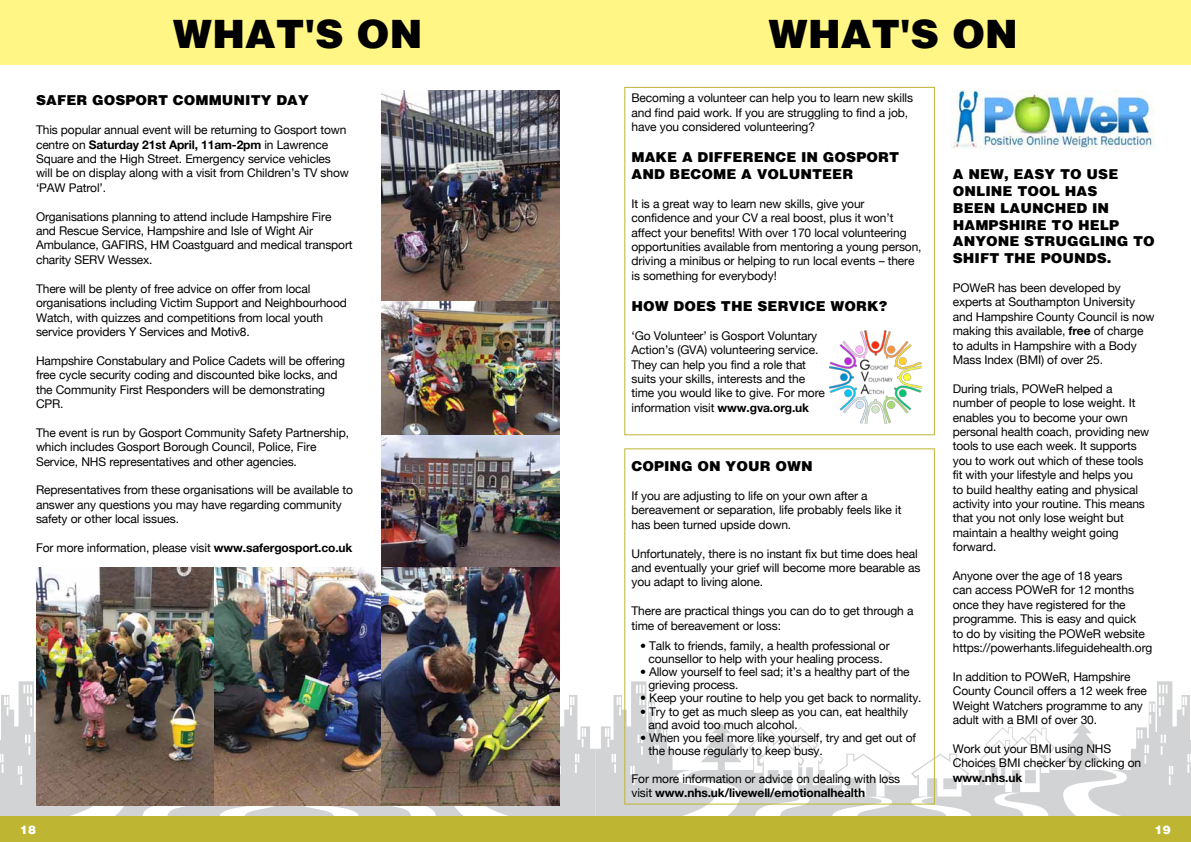
<style>
.page{position:relative;width:1191px;height:842px;background:#fff}
.page>*{position:absolute;margin:0;border:0;box-sizing:border-box;transform-origin:0 0}
.t1{font:900 40px "Helvetica";letter-spacing:-.01em;color:#000}
.t2{font:900 14px/16.8px "Helvetica";color:#000}
.t3{font:12px/14.4px "Helvetica Neue";letter-spacing:-.01em;color:#000}
.t4{font:700 12px "Helvetica Neue";color:#000}
.t5{font:900 12px "Helvetica";color:#fff}
.s1{font-weight:700}
</style>
<div class="page">
<svg style="left:0;top:681px;width:595px;height:135px;fill:#d1d3d4"></svg>
<svg style="left:595px;top:681px;width:596px;height:135px"></svg>
<div style="left:0;top:816px;width:1191px;height:26px;background:#beb632"></div>
<div style="left:0;top:0;width:1191px;height:64px;background:#fff685"></div>
<img style="left:214px;top:568px;width:167px;height:238px">
<img style="left:381px;top:91px;width:178px;height:211px">
<img style="left:36px;top:568px;width:178px;height:238px">
<img style="left:381px;top:302px;width:178px;height:504px">
<img style="left:951px;top:91px;width:204px;height:58px">
<img style="left:829px;top:331px;width:93px;height:92px">
<div style="left:624px;top:87px;width:311px;height:348px;border:1px solid #beb632"></div>
<div style="left:624px;top:448px;width:311px;height:356px;border:1px solid #beb632"></div>
<h1 class="t1" style="left:173px;top:10px;width:252px">WHAT'S ON</h1>
<h1 class="t1" style="left:768px;top:10px;width:252px">WHAT'S ON</h1>
<p class="t2" style="left:36px;top:92px;width:274px">SAFER GOSPORT COMMUNITY DAY</p>
<p class="t3" style="left:36px;top:123px;width:314px">This popular annual event will be returning to Gosport town centre on <span class="s1">Saturday 21st April, 11am-2pm</span> in Lawrence Square and the High Street. Emergency service vehicles will be on display along with a visit from Children’s TV show ‘PAW Patrol’.</p>
<p class="t3" style="left:36px;top:209px;width:318px">Organisations planning to attend include Hampshire Fire and Rescue Service, Hampshire and Isle of Wight Air Ambulance, GAFIRS, HM Coastguard and medical transport charity SERV Wessex.</p>
<p class="t3" style="left:36px;top:281px;width:312px">There will be plenty of free advice on offer from local organisations including Victim Support and Neighbourhood Watch, with quizzes and competitions from local youth service providers Y Services and Motiv8.</p>
<p class="t3" style="left:36px;top:353px;width:311px">Hampshire Constabulary and Police Cadets will be offering free cycle security coding and discounted bike locks, and the Community First Responders will be demonstrating CPR.</p>
<p class="t3" style="left:36px;top:425px;width:314px">The event is run by Gosport Community Safety Partnership, which includes Gosport Borough Council, Police, Fire<br>Service, NHS representatives and other agencies.</p>
<p class="t3" style="left:36px;top:483px;width:318px">Representatives from these organisations will be available to answer any questions you may have regarding community safety or other local issues.</p>
<p class="t3" style="left:36px;top:540px;width:318px">For more information, please visit <span class="s1">www.safergosport.co.uk</span></p>
<p class="t3" style="left:631px;top:91px;width:283px">Becoming a volunteer can help you to learn new skills and find paid work. If you are struggling to find a job, have you considered volunteering?</p>
<p class="t2" style="left:631px;top:149px;width:269px">MAKE A DIFFERENCE IN GOSPORT<br>AND BECOME A VOLUNTEER</p>
<p class="t3" style="left:631px;top:196px;width:292px">It is a great way to learn new skills, give your confidence and your CV a real boost, plus it won’t affect your benefits! With over 170 local volunteering opportunities available from mentoring a young person, driving a minibus or helping to run local events – there is something for everybody!</p>
<p class="t2" style="left:631px;top:298px;width:257px">HOW DOES THE SERVICE WORK?</p>
<p class="t3" style="left:631px;top:328px;width:195px">‘Go Volunteer’ is Gosport Voluntary Action’s (GVA) volunteering service.<br>They can help you find a role that suits your skills, interests and the time you would like to give. For more information visit <span class="s1">www.gva.org.uk</span></p>
<p class="t2" style="left:631px;top:458px;width:183px">COPING ON YOUR OWN</p>
<p class="t3" style="left:631px;top:488px;width:271px">If you are adjusting to life on your own after a bereavement or separation, life probably feels like it has been turned upside down.</p>
<p class="t3" style="left:631px;top:546px;width:290px">Unfortunately, there is no instant fix but time does heal and eventually your grief will become more bearable as you adapt to living alone.</p>
<p class="t3" style="left:631px;top:604px;width:283px">There are practical things you can do to get through a time of bereavement or loss:</p>
<p class="t3" style="left:640px;top:639px;width:251px;line-height:13.2px;text-align:center">• Talk to friends, family, a health professional or counsellor to help with your healing process.</p>
<p class="t3" style="left:648px;top:665px;width:263px;line-height:13.2px;text-indent:-9px">• Allow yourself to feel sad; it’s a healthy part of the grieving process.</p>
<p class="t3" style="left:640px;top:691px;width:283px">• Keep your routine to help you get back to normality.</p>
<p class="t3" style="left:648px;top:705px;width:261px;line-height:13.2px;text-indent:-9px">• Try to get as much sleep as you can, eat healthily and avoid too much alcohol.</p>
<p class="t3" style="left:648px;top:731px;width:269px;line-height:13.2px;text-indent:-9px">• When you feel more like yourself, try and get out of the house regularly to keep busy.</p>
<p class="t3" style="left:631px;top:771px;width:270px">For more information or advice on dealing with loss visit <span class="s1">www.nhs.uk/livewell/emotionalhealth</span></p>
<p class="t2" style="left:952px;top:166px;width:204px">A NEW, EASY TO USE<br>ONLINE TOOL HAS<br>BEEN LAUNCHED IN<br>HAMPSHIRE TO HELP<br>ANYONE STRUGG LING TO<br>SHIFT THE POUNDS.</p>
<p class="t3" style="left:952px;top:280px;width:203px">POWeR has been developed by experts at Southampton University and Hampshire County Council is now making this available, <span class="s1">free</span> of charge to adults in Hampshire with a Body<br>Mass Index (BMI) of over 25.</p>
<p class="t3" style="left:952px;top:381px;width:198px">During trials, POWeR helped a number of people to lose weight. It enables you to become your own personal health coach, providing new tools to use each week. It supports you to work out which of these tools fit with your lifestyle and helps you<br>to build healthy eating and physical activity into your routine. This means that you not only lose weight but maintain a healthy weight going forward.</p>
<p class="t3" style="left:952px;top:568px;width:201px">Anyone over the age of 18 years<br>can access POWeR for 12 months once they have registered for the programme. This is easy and quick<br>to do by visiting the POWeR website https://powerhants.lifeguidehealth.org</p>
<p class="t3" style="left:952px;top:669px;width:196px">In addition to POWeR, Hampshire<br>County Council offers a 12 week free<br>Weight Watchers programme to any adult with a BMI of over 30.</p>
<p class="t3" style="left:952px;top:741px;width:190px">Work out your BMI using NHS<br>Choices BMI checker by clicking on</p>
<p class="t4" style="left:952px;top:770px;width:71px">www.nhs.uk</p>
<p class="t5" style="left:20px;top:823px;width:18px">18</p>
<p class="t5" style="left:1155px;top:823px;width:18px">19</p>
</div>
